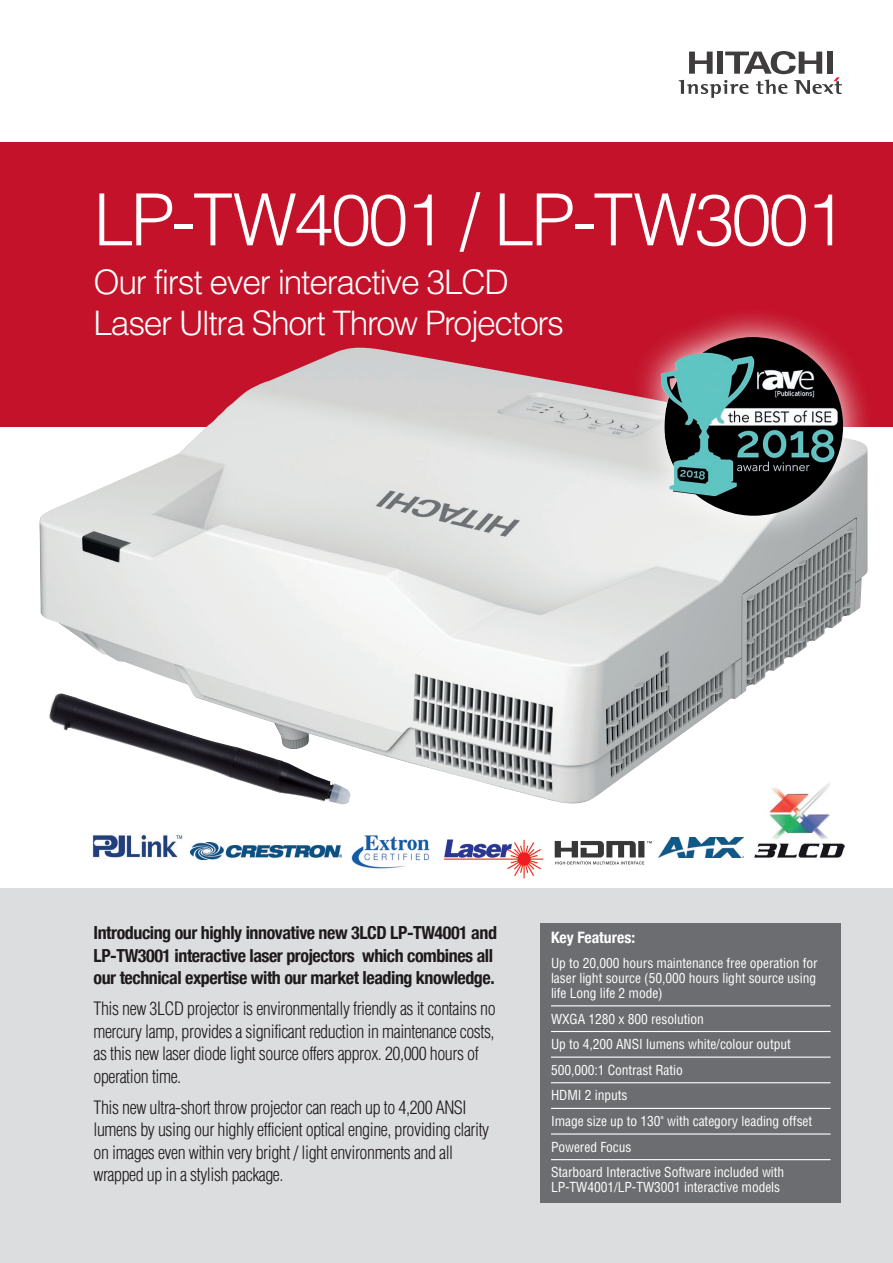
<style>
.page{position:relative;width:893px;height:1263px;background:#fff}
.page>*{position:absolute;margin:0;border:0;box-sizing:border-box;transform-origin:0 0}
.t1{font:300 72px "Helvetica";letter-spacing:-.04em;color:#fff}
.t2{font:300 33.75px/40.5px "Helvetica";letter-spacing:-.04em;color:#fff}
.t3{font:300 condensed 18px/22.5px "Helvetica";letter-spacing:-.025em;color:#231f20}
.t4{font:700 condensed 18px/22.5px "Helvetica Neue";letter-spacing:-.025em;color:#231f20}
.t5{font:700 condensed 15.75px "Helvetica Neue";color:#fff}
.t6{font:condensed 13.5px/15px "Helvetica";letter-spacing:-.005em;color:#fff;text-align:justify}
</style>
<div class="page">
<div style="left:0;top:142px;width:893px;height:285px;background:#c31229"></div>
<svg style="left:679px;top:51px;width:163px;height:47px"></svg>
<div style="left:0;top:889px;width:893px;height:374px;background:#dcdddf"></div>
<img style="left:39px;top:348px;width:829px;height:456px">
<img style="left:754px;top:781px;width:90px;height:77px">
<img style="left:658px;top:837px;width:86px;height:20px">
<img style="left:351px;top:835px;width:79px;height:34px">
<img style="left:554px;top:841px;width:98px;height:24px">
<img style="left:444px;top:840px;width:100px;height:39px">
<img style="left:191px;top:842px;width:150px;height:18px">
<img style="left:92px;top:834px;width:91px;height:24px">
<svg style="left:631px;top:314px;width:237px;height:233px"></svg>
<img style="left:661px;top:337px;width:182px;height:179px">
<img style="left:48px;top:694px;width:303px;height:111px">
<div style="left:540px;top:923px;width:301px;height:280px;background:#6c6d70"></div>
<hr style="left:551px;top:1005px;width:280px;height:1px;background:#fff">
<hr style="left:551px;top:1031px;width:280px;height:1px;background:#fff">
<hr style="left:551px;top:1056px;width:280px;height:2px;background:#fff">
<hr style="left:551px;top:1082px;width:280px;height:1px;background:#fff">
<hr style="left:551px;top:1108px;width:280px;height:1px;background:#fff">
<hr style="left:551px;top:1133px;width:280px;height:1px;background:#fff">
<hr style="left:551px;top:1159px;width:280px;height:1px;background:#fff">
<p class="t1" style="left:94px;top:175px;width:754px">LP-T W4001 / LP-T W3001</p>
<p class="t2" style="left:94px;top:261px;width:472px">Our first ever interactive 3LCD<br>Laser Ultra Short Throw Projectors</p>
<p class="t4" style="left:94px;top:920px;width:405px">Introducing our highly innovative new 3LCD LP-TW4001 and<br>LP-TW3001 interactive laser projectors which combines all our technical expertise with our market leading knowledge.</p>
<p class="t3" style="left:94px;top:997px;width:404px">This new 3LCD projector is environmentally friendly as it contains no mercury lamp, provides a significant reduction in maintenance costs, as this new laser diode light source offers approx. 20,000 hours of operation time.</p>
<p class="t3" style="left:94px;top:1096px;width:397px">This new ultra-short throw projector can reach up to 4,200 ANSI lumens by using our highly efficient optical engine, providing clarity on images even within very bright / light environments and all wrapped up in a stylish package.</p>
<p class="t5" style="left:551px;top:924px;width:86px">Key Features:</p>
<p class="t6" style="left:551px;top:955px;width:268px">Up to 20,000 hours maintenance free operation for laser light source (50,000 hours light source using life Long life 2 mode)</p>
<p class="t6" style="left:551px;top:1011px;width:154px">WXGA 1280 x 800 resolution</p>
<p class="t6" style="left:551px;top:1037px;width:241px">Up to 4,200 ANSI lumens white/colour output</p>
<p class="t6" style="left:551px;top:1062px;width:133px">500,000:1 Contrast Ratio</p>
<p class="t6" style="left:551px;top:1088px;width:78px">HDMI 2 inputs</p>
<p class="t6" style="left:551px;top:1113px;width:263px">Image size up to 130" with category leading offset</p>
<p class="t6" style="left:551px;top:1139px;width:82px">Powered Focus</p>
<p class="t6" style="left:551px;top:1165px;width:235px">Starboard Interactive Software included with<br>LP-TW4001/LP-TW3001 interactive models</p>
</div>
